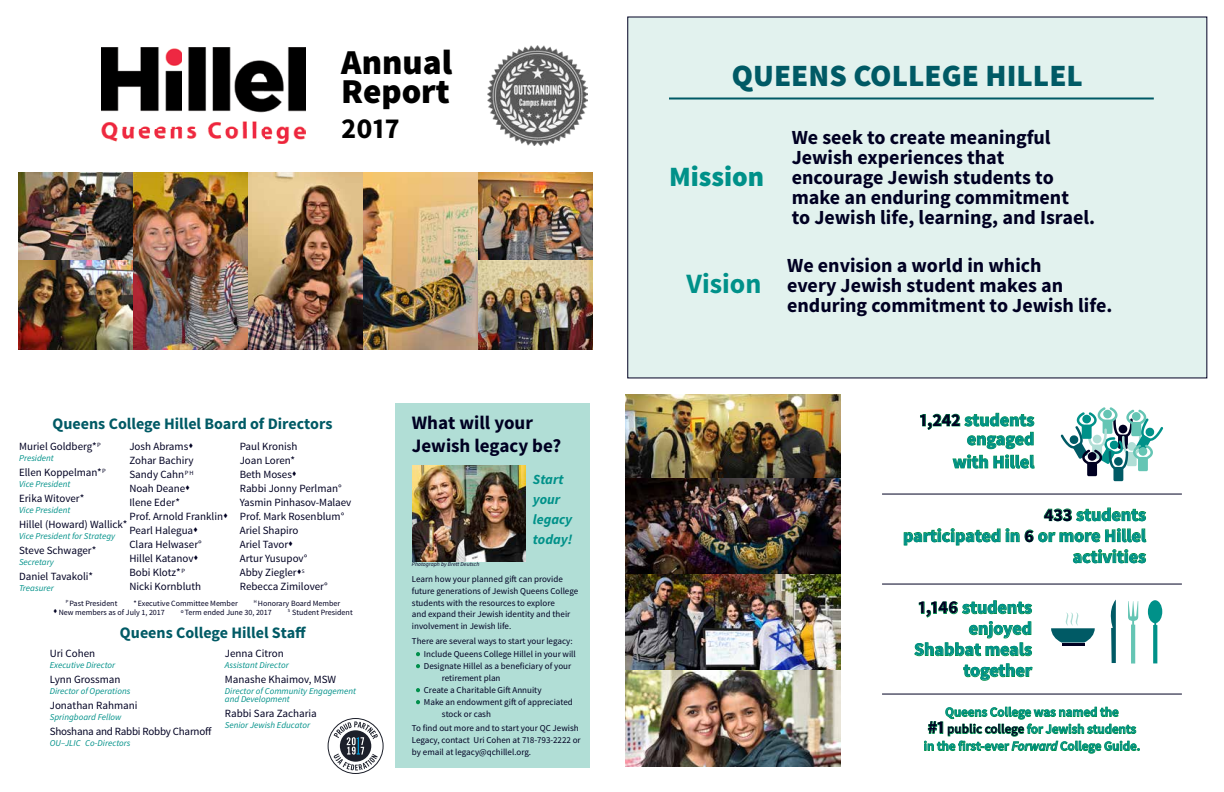
<style>
.page{position:relative;width:1224px;height:792px;background:#fff}
.page>*{position:absolute;margin:0;border:0;box-sizing:border-box;transform-origin:0 0}
.t1{font:900 35px/29px "Source Sans Pro";color:#000}
.t2{font:900 31px "Source Sans Pro";color:#005a65}
.t3{font:700 29px "Source Sans Pro";color:#000}
.t4{font:900 28px "Source Sans Pro";color:#009189}
.t5{font:700 28px "Source Sans Pro";color:#009189}
.t6{font:700 20px/20px "Source Sans Pro";color:#002}
.t7{font:700 19px/22.8px "Source Sans Pro";color:#002}
.t8{font:700 18px/21px "Source Sans Pro";color:#009189;text-align:right}
.t9{font:700 16px "Source Sans Pro";color:#005a65}
.t10{font:italic 700 14px/20px "Source Sans Pro";color:#009189}
.t11{font:600 13px/17px "Source Sans Pro";color:#009189;text-align:center}
.t12{font:11px/14px "Source Sans Pro";color:#002}
.t13{font:11px "Source Sans Pro";letter-spacing:-.02em;color:#002}
.t14{font:9px/12px "Source Sans Pro";color:#002}
.t15{font:italic 9px/8px "Source Sans Pro";color:#009189}
.t16{font:8px "Source Sans Pro";color:#002}
.t17{font:italic 5.8px "Source Sans Pro";color:#002}
.s1{color:#00904c}
.s2{color:#002}
.s3{font-weight:700;font-size:18px;color:#002}
.s4{font-style:italic}
</style>
<div class="page">
<div style="left:627px;top:16px;width:580px;height:362px;background:#e2f2ee"></div>
<div style="left:395px;top:403px;width:195px;height:365px;background:#b1ded6"></div>
<svg style="left:416px;top:652px;width:4px;height:4px"></svg>
<svg style="left:416px;top:664px;width:4px;height:4px"></svg>
<svg style="left:416px;top:688px;width:4px;height:4px"></svg>
<svg style="left:416px;top:700px;width:4px;height:4px"></svg>
<img style="left:412px;top:465px;width:113px;height:96px">
<hr style="left:669px;top:98px;width:485px;height:2px;background:#005a65">
<svg style="left:328px;top:718px;width:56px;height:56px"></svg>
<img style="left:625px;top:395px;width:215px;height:372px">
<img style="left:18px;top:173px;width:575px;height:176px">
<img style="left:488px;top:45px;width:100px;height:100px">
<img style="left:101px;top:48px;width:205px;height:95px">
<svg style="left:1110px;top:600px;width:6px;height:63px"></svg>
<svg style="left:1128px;top:601px;width:10px;height:63px"></svg>
<svg style="left:1148px;top:600px;width:14px;height:63px"></svg>
<hr style="left:1062px;top:644px;width:22px;height:2px;background:#002">
<svg style="left:1051px;top:612px;width:44px;height:31px"></svg>
<svg style="left:914px;top:600px;width:118px;height:56px"></svg>
<svg style="left:963px;top:663px;width:70px;height:18px"></svg>
<svg style="left:1044px;top:507px;width:102px;height:14px"></svg>
<svg style="left:904px;top:528px;width:242px;height:35px"></svg>
<svg style="left:920px;top:413px;width:114px;height:36px"></svg>
<svg style="left:953px;top:455px;width:82px;height:14px"></svg>
<div style="left:1087px;top:462px;width:10px;height:14px;background:#002;border-radius:2px"></div>
<div style="left:1113px;top:467px;width:10px;height:14px;background:#005a65;border-radius:2px"></div>
<svg style="left:1061px;top:407px;width:102px;height:63px"></svg>
<hr style="left:882px;top:494px;width:300px;height:1px;background:#002">
<hr style="left:882px;top:584px;width:300px;height:1px;background:#002">
<hr style="left:882px;top:694px;width:300px;height:1px;background:#002">
<svg style="left:924px;top:707px;width:215px;height:47px"></svg>
<h1 class="t1" style="left:341px;top:49px;width:112px">Annual<br>Report</h1>
<h3 class="t3" style="left:341px;top:109px;width:60px">2017</h3>
<h3 class="t9" style="left:53px;top:413px;width:281px">Queens College Hillel Board of Directors</h3>
<p class="t12" style="left:19px;top:439px;width:83px">Muriel Goldberg*<sup>P</sup></p>
<p class="t15" style="left:19px;top:454px;width:36px">President</p>
<p class="t12" style="left:19px;top:465px;width:88px">Ellen Koppelman*<sup>P</sup></p>
<p class="t15" style="left:19px;top:480px;width:53px">Vice President</p>
<p class="t12" style="left:19px;top:491px;width:67px">Erika Witover*</p>
<p class="t15" style="left:19px;top:506px;width:53px">Vice President</p>
<p class="t12" style="left:19px;top:517px;width:110px">Hillel (Howard) Wallick*</p>
<p class="t15" style="left:19px;top:532px;width:98px">Vice President for Strategy</p>
<p class="t12" style="left:19px;top:543px;width:79px">Steve Schwager*</p>
<p class="t15" style="left:19px;top:558px;width:36px">Secretary</p>
<p class="t12" style="left:19px;top:569px;width:76px">Daniel Tavakoli*</p>
<p class="t15" style="left:19px;top:584px;width:36px">Treasurer</p>
<p class="t12" style="left:129px;top:439px;width:100px">Josh Abrams•<br>Zohar Bachiry<br>Sandy Cahn<sup>P</sup> <sup>H<br></sup>Noah Deane•<br>Ilene Eder*<br>Prof. Arnold Franklin•<br>Pearl Halegua•<br>Clara Helwaser°<br>Hillel Katanov•<br>Bobi Klotz*<sup>P<br></sup>Nicki Kornbluth</p>
<p class="t12" style="left:240px;top:439px;width:113px">Paul Kronish<br>Joan Loren*<br>Beth Moses•<br>Rabbi Jonny Perlman°<br>Yasmin Pinhasov-Malaev<br>Prof. Mark Rosenblum°<br>Ariel Shapiro<br>Ariel Tavor•<br>Artur Yusupov°<br>Abby Ziegler•<sup>S<br></sup>Rebecca Zimilover°</p>
<p class="t16" style="left:66px;top:598px;width:53px"><sup>P</sup> Past President</p>
<p class="t16" style="left:133px;top:598px;width:106px">*Executive Committee Member</p>
<p class="t16" style="left:254px;top:598px;width:88px"><sup>H</sup> Honorary Board Member</p>
<p class="t16" style="left:53px;top:607px;width:113px">•New members as of July 1, 2017</p>
<p class="t16" style="left:181px;top:607px;width:93px">ºTerm ended June 30, 2017</p>
<p class="t16" style="left:288px;top:607px;width:66px"><sup>S</sup> Student President</p>
<h3 class="t9" style="left:120px;top:622px;width:188px">Queens College Hillel Staff</h3>
<p class="t12" style="left:50px;top:646px;width:47px">Uri Cohen</p>
<p class="t15" style="left:50px;top:661px;width:67px">Executive Director</p>
<p class="t12" style="left:50px;top:672px;width:72px">Lynn Grossman</p>
<p class="t15" style="left:50px;top:687px;width:82px">Director of Operations</p>
<p class="t12" style="left:50px;top:698px;width:89px">Jonathan Rahmani</p>
<p class="t15" style="left:50px;top:713px;width:73px">Springboard Fellow</p>
<p class="t13" style="left:50px;top:724px;width:163px">Shoshana and Rabbi Robby Charnoff</p>
<p class="t15" style="left:50px;top:739px;width:82px">OU–JLIC Co-Directors</p>
<p class="t12" style="left:225px;top:646px;width:60px">Jenna Citron</p>
<p class="t15" style="left:225px;top:661px;width:65px">Assistant Director</p>
<p class="t12" style="left:225px;top:672px;width:113px">Manashe Khaimov, MSW</p>
<p class="t15" style="left:225px;top:687px;width:133px">Director of Community Engagement and Development</p>
<p class="t12" style="left:225px;top:706px;width:93px">Rabbi Sara Zacharia</p>
<p class="t15" style="left:225px;top:721px;width:87px">Senior Jewish Educator</p>
<h3 class="t7" style="left:412px;top:412px;width:151px">What will your<br>Jewish legacy be?</h3>
<p class="t10" style="left:533px;top:469px;width:41px">Start your legacy today!</p>
<p class="t14" style="left:412px;top:573px;width:168px">Learn how your planned gift can provide future generations of Jewish Queens College students with the resources to explore<br>and expand their Jewish identity and their involvement in Jewish life.</p>
<p class="t14" style="left:412px;top:636px;width:162px">There are several ways to start your legacy:</p>
<p class="t14" style="left:417px;top:648px;width:161px"><span class="s1">•</span> Include Queens College Hillel in your will</p>
<p class="t14" style="left:442px;top:660px;width:131px;text-indent:-25px"><span class="s1">•</span> Designate Hillel as a beneficiary of your retirement plan</p>
<p class="t14" style="left:417px;top:684px;width:126px"><span class="s1">•</span> Create a Charitable Gift Annuity</p>
<p class="t14" style="left:442px;top:696px;width:133px;text-indent:-25px"><span class="s1">•</span> Make an endowment gift of appreciated stock or cash</p>
<p class="t14" style="left:412px;top:722px;width:170px">To find out more and to start your QC Jewish<br>Legacy, contact Uri Cohen at 718-793-2222 or by email at legacy@qchillel.org.</p>
<p class="t17" style="left:412px;top:561px;width:69px">Photograph by Brett Deutsch</p>
<h2 class="t2" style="left:732px;top:55px;width:353px">QUEENS COLLEGE HILLEL</h2>
<h3 class="t4" style="left:669px;top:158px;width:97px">Mission</h3>
<h3 class="t5" style="left:687px;top:265px;width:76px">Vision</h3>
<h3 class="t6" style="left:792px;top:128px;width:305px">We seek to create meaningful<br>Jewish experiences that encourage Jewish students to make an enduring commitment<br>to Jewish life, learning, and Israel.</h3>
<h3 class="t6" style="left:787px;top:256px;width:327px">We envision a world in which<br>every Jewish student makes an enduring commitment to Jewish life.</h3>
<h3 class="t8" style="left:920px;top:411px;width:116px;line-height:19px"><span class="s2">1,242</span> students engaged</h3>
<h3 class="t8" style="left:953px;top:452px;width:83px">with Hillel</h3>
<h3 class="t8" style="left:903px;top:505px;width:245px"><span class="s2">433</span> students<br>participated in <span class="s2">6</span> or more Hillel activities</h3>
<h3 class="t8" style="left:914px;top:598px;width:119px"><span class="s2">1,146</span> students enjoyed<br>Shabbat meals together</h3>
<p class="t11" style="left:924px;top:704px;width:218px">Queens College was named the<br><span class="s3">#1</span> <span class="s2">public college</span> for Jewish students in the first-ever <span class="s4">Forward</span> College Guide.</p>
</div>
